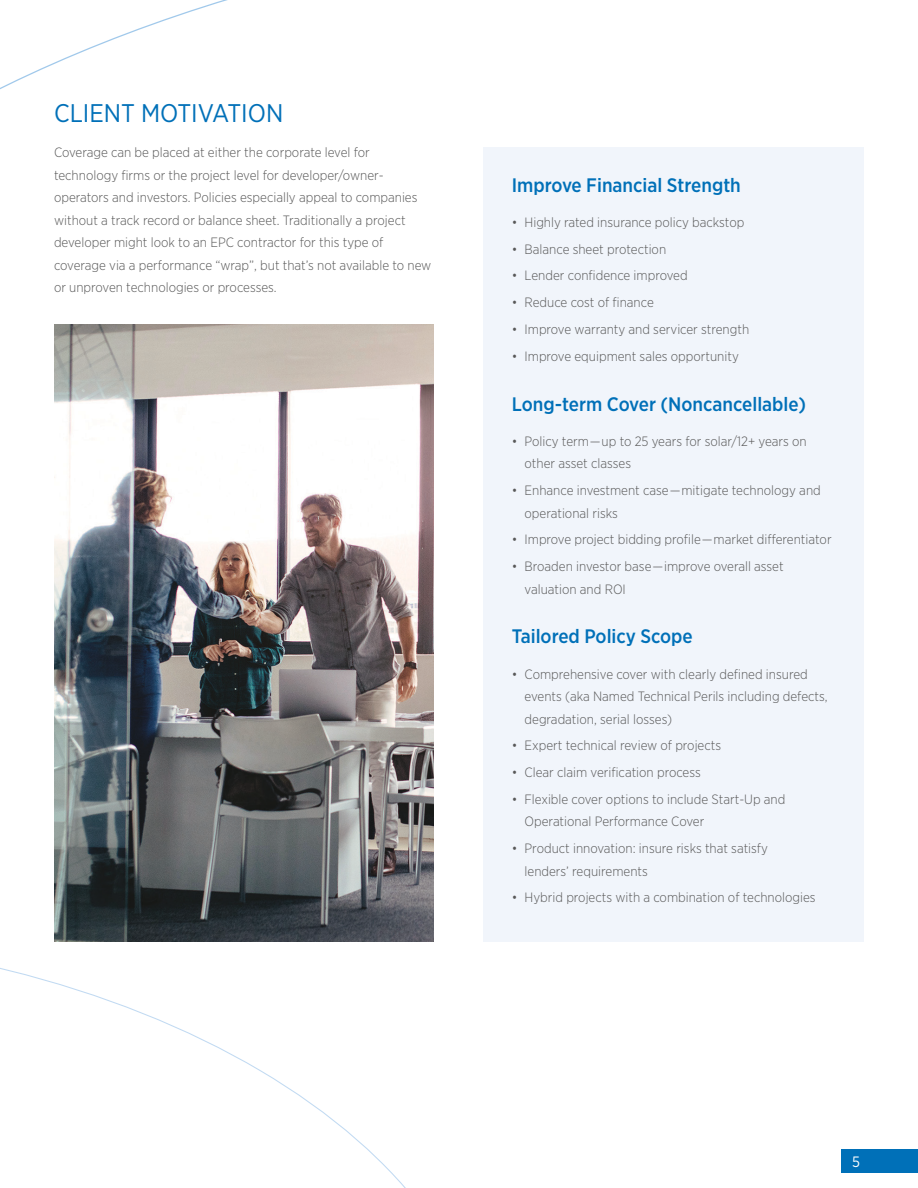
<style>
.page{position:relative;width:918px;height:1188px;background:#fff}
.page>*{position:absolute;margin:0;border:0;box-sizing:border-box;transform-origin:0 0}
.t1{font:25.5px "Gotham Narrow";color:#0070b8}
.t2{font:500 19.5px "Gotham Narrow";color:#0070b8}
.t3{font:15px "Gotham Narrow";color:#fff}
.t4{font:300 13.5px/22.5px "Gotham Narrow";color:#585858}
</style>
<div class="page">
<div style="left:483px;top:147px;width:381px;height:794px;background:#f1f5fb"></div>
<img style="left:54px;top:324px;width:380px;height:617px">
<h1 class="t1" style="left:54px;top:97px;width:231px">CLIENT MOTIVATION</h1>
<p class="t4" style="left:54px;top:141px;width:379px">Coverage can be placed at either the corporate level for technology firms or the project level for developer/owner&shy;operators and investors. Policies especially appeal to companies without a track record or balance sheet. Traditionally a project developer might look to an EPC contractor for this type of coverage via a performance “wrap”, but that’s not available to new or unproven technologies or processes.</p>
<h2 class="t2" style="left:512px;top:173px;width:231px">Improve Financial Strength</h2>
<p class="t4" style="left:512px;top:211px;width:234px">• Highly rated insurance policy backstop</p>
<p class="t4" style="left:512px;top:237px;width:156px">• Balance sheet protection</p>
<p class="t4" style="left:512px;top:264px;width:177px">• Lender confidence improved</p>
<p class="t4" style="left:512px;top:291px;width:144px">• Reduce cost of finance</p>
<p class="t4" style="left:512px;top:318px;width:239px">• Improve warranty and servicer strength</p>
<p class="t4" style="left:512px;top:344px;width:229px">• Improve equipment sales opportunity</p>
<h2 class="t2" style="left:512px;top:391px;width:296px">Long-term Cover (Noncancellable)</h2>
<p class="t4" style="left:525px;top:429px;width:284px;text-indent:-13px">• Policy term — up to 25 years for solar/12+ years on other asset classes</p>
<p class="t4" style="left:525px;top:479px;width:298px;text-indent:-13px">• Enhance investment case — mitigate technology and operational risks</p>
<p class="t4" style="left:512px;top:528px;width:321px">• Improve project bidding profile — market differentiator</p>
<p class="t4" style="left:525px;top:555px;width:261px;text-indent:-13px">• Broaden investor base — improve overall asset valuation and ROI</p>
<h2 class="t2" style="left:512px;top:624px;width:183px">Tailored Policy Scope</h2>
<p class="t4" style="left:525px;top:662px;width:305px;text-indent:-13px">• Comprehensive cover with clearly defined insured events (aka Named Technical Perils including defects, degradation, serial losses)</p>
<p class="t4" style="left:512px;top:734px;width:211px">• Expert technical review of projects</p>
<p class="t4" style="left:512px;top:761px;width:190px">• Clear claim verification process</p>
<p class="t4" style="left:525px;top:787px;width:262px;text-indent:-13px">• Flexible cover options to include Start-Up and<br>Operational Performance Cover</p>
<p class="t4" style="left:525px;top:837px;width:245px;text-indent:-13px">• Product innovation: insure risks that satisfy lenders’ requirements</p>
<p class="t4" style="left:512px;top:886px;width:305px">• Hybrid projects with a combination of technologies</p>
<p class="t3" style="left:852px;top:1152px;width:9px">5</p>
</div>
